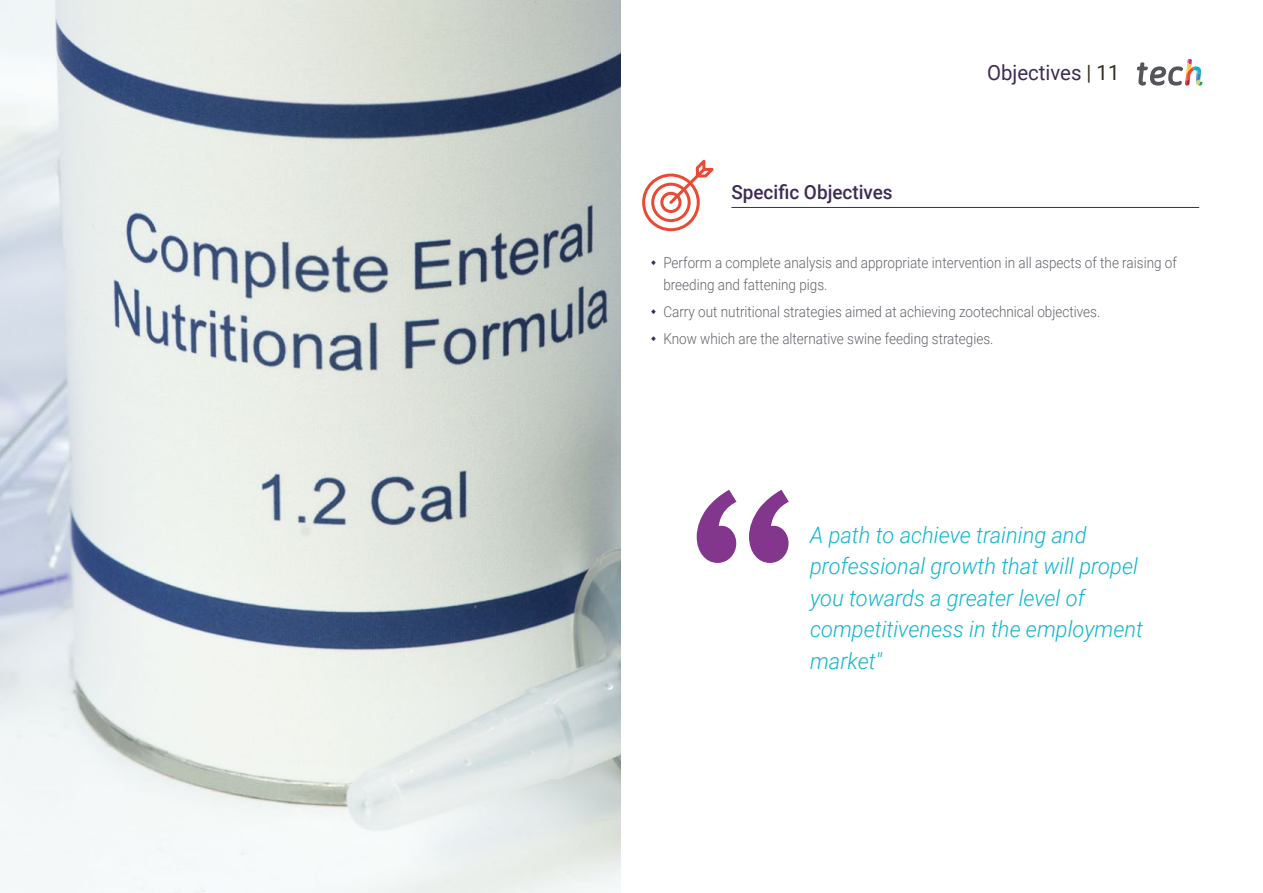
<style>
.page{position:relative;width:1263px;height:893px;background:#fff}
.page>*{position:absolute;margin:0;border:0;box-sizing:border-box;transform-origin:0 0}
.t1{font:italic 300 22.5px/31.5px "Roboto";color:#0fb6cf}
.t2{font:21px "Roboto";color:#3d2b56}
.t3{font:500 19.5px "Roboto";color:#3e2b56}
.t4{font:300 15px/22.5px "Roboto";color:#61646a;scale:.9 1}
.s1{color:#312e20}
</style>
<div class="page">
<svg style="left:1137px;top:59px;width:65px;height:27px"></svg>
<svg style="left:697px;top:490px;width:92px;height:73px"></svg>
<svg style="left:642px;top:160px;width:72px;height:71px"></svg>
<hr style="left:731px;top:207px;width:468px;height:1px;background:#3e2b56">
<img style="left:0;top:0;width:621px;height:893px">
<h3 class="t3" style="left:731px;top:178px;width:163px">Specific Objectives</h3>
<h2 class="t2" style="left:987px;top:57px;width:134px">Objectives <span class="s1">| 11</span></h2>
<p class="t4" style="left:663px;top:251px;width:572px">Perform a complete analysis and appropriate intervention in all aspects of the raising of breeding and fattening pigs.</p>
<p class="t4" style="left:663px;top:298px;width:487px;line-height:26.7px">Carry out nutritional strategies aimed at achieving zootechnical objectives.<br>Know which are the alternative swine feeding strategies.</p>
<h1 class="t1" style="left:810px;top:518px;width:335px">A path to achieve training and professional growth that will propel you towards a greater level of competitiveness in the employment market''</h1>
</div>
